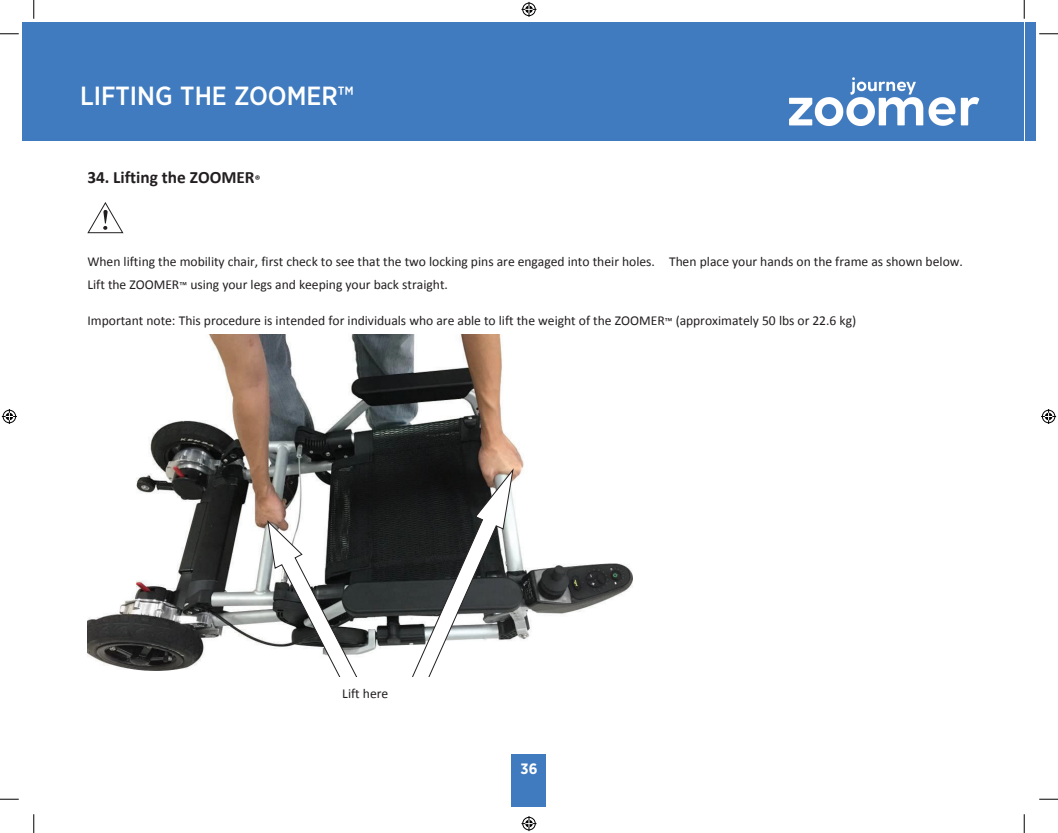
<style>
.page{position:relative;width:1058px;height:833px;background:#fff}
.page>*{position:absolute;margin:0;border:0;box-sizing:border-box;transform-origin:0 0}
.t1{font:500 26.25px "Gotham Narrow";color:#fff}
.t2{font:700 17.25px "Calibri";color:#231f20}
.t3{font:700 15px "Gotham Narrow";color:#fff}
.t4{font:13.62px/23px "Calibri";color:#231f20}
.s1{font-size:11.12px}
</style>
<div class="page">
<div style="left:1024px;top:23px;width:11px;height:118px;background:#407bbf"></div>
<div style="left:511px;top:754px;width:35px;height:52px;background:#407bbf"></div>
<div style="left:23px;top:23px;width:1000px;height:118px;background:#407bbf"></div>
<svg style="left:87px;top:202px;width:37px;height:31px"></svg>
<img style="left:87px;top:334px;width:545px;height:336px">
<svg style="left:267px;top:519px;width:91px;height:158px"></svg>
<svg style="left:411px;top:466px;width:103px;height:211px"></svg>
<img style="left:789px;top:77px;width:191px;height:49px">
<svg style="left:0;top:33px;width:19px;height:2px"></svg>
<svg style="left:1039px;top:33px;width:19px;height:2px"></svg>
<svg style="left:0;top:798px;width:19px;height:2px"></svg>
<svg style="left:1039px;top:798px;width:19px;height:2px"></svg>
<svg style="left:33px;top:0;width:2px;height:19px"></svg>
<svg style="left:33px;top:814px;width:2px;height:19px"></svg>
<svg style="left:1023px;top:0;width:2px;height:19px"></svg>
<svg style="left:1023px;top:814px;width:2px;height:19px"></svg>
<svg style="left:521px;top:2px;width:15px;height:15px"></svg>
<svg style="left:521px;top:816px;width:15px;height:15px"></svg>
<svg style="left:2px;top:409px;width:15px;height:15px"></svg>
<svg style="left:1041px;top:409px;width:15px;height:15px"></svg>
<h1 class="t1" style="left:80px;top:79px;width:275px">LIFTING THE ZOOMER™</h1>
<p class="t2" style="left:87px;top:167px;width:174px">34. Lifting the ZOOMER<span class="s1">®</span></p>
<p class="t4" style="left:87px;top:250px;width:877px">When lifting the mobility chair, first check to see that the two locking pins are engaged into their holes. Then place your hands on the frame as shown below.<br>Lift the ZOOMER<span class="s1">™</span> using your legs and keeping your back straight.</p>
<p class="t4" style="left:87px;top:309px;width:770px">Important note: This procedure is intended for individuals who are able to lift the weight of the ZOOMER<span class="s1">™</span> (approximately 50 lbs or 22.6 kg)</p>
<p class="t4" style="left:342px;top:681px;width:47px">Lift here</p>
<p class="t3" style="left:520px;top:759px;width:18px">36</p>
</div>
